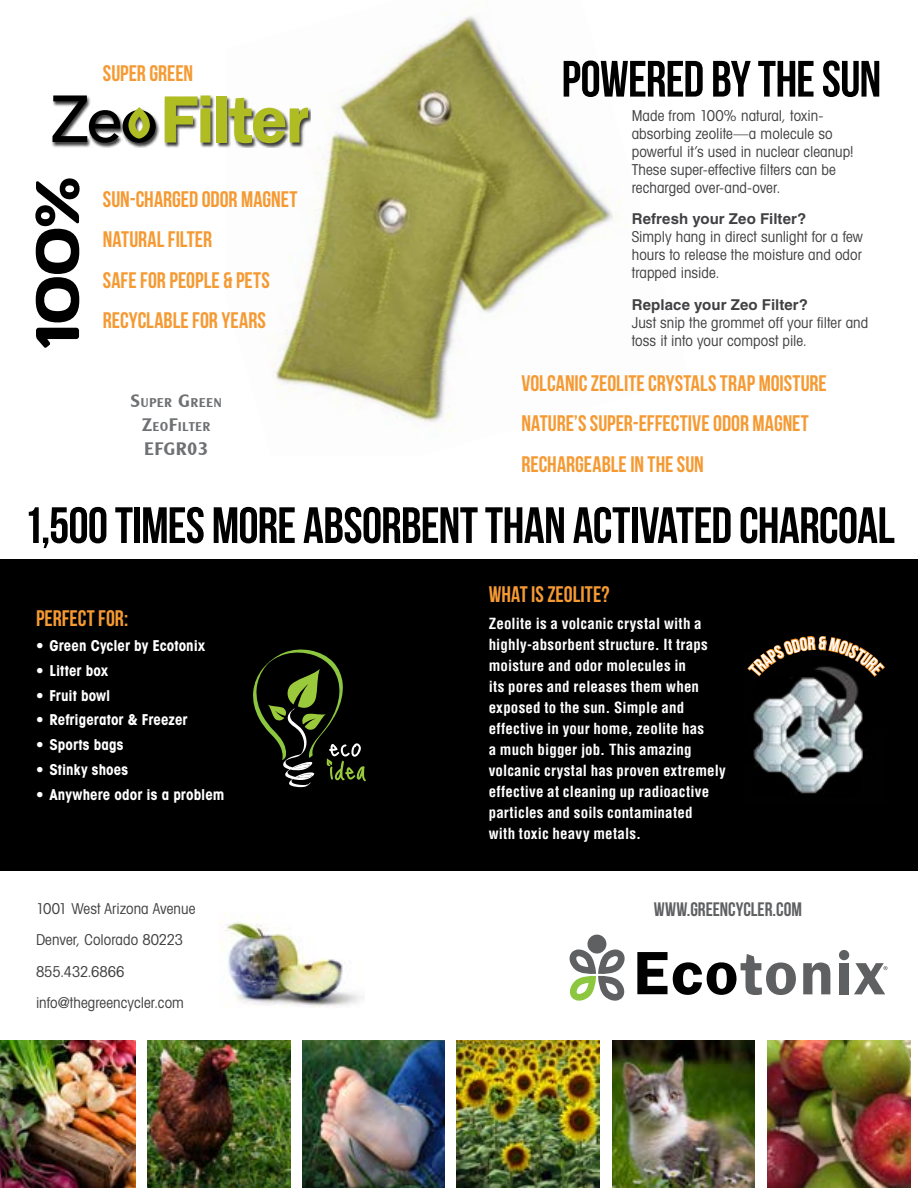
<style>
.page{position:relative;width:918px;height:1188px;background:#fff}
.page>*{position:absolute;margin:0;border:0;box-sizing:border-box;transform-origin:0 0}
.t1{font:61.5px "Days";color:#000}
.t2{font:51px "Bebas Neue";letter-spacing:-.015em;color:#000}
.t3{font:22.5px/40.5px "Bebas Neue";color:#f59a33}
.t4{font:19.5px "Bebas Neue";color:#5f6062}
.t5{font:700 18px "Clearly Gothic";color:#6e7072}
.t6{font:condensed 15px/18px "Avant Garde";letter-spacing:.005em;color:#414042}
.t7{font:700 condensed 15px/21px "Helvetica LT Std";letter-spacing:.01em;color:#fff}
.t8{font:700 condensed 15px "Avant Garde";letter-spacing:.005em;color:#fff}
.t9{font:700 15px "Helvetica LT Std";letter-spacing:.005em;color:#414042}
.t10{font:700 12.6px/24px "Clearly Gothic";letter-spacing:.07em;color:#6e7072;text-align:center}
.s1{font-size:18px}
</style>
<div class="page">
<img style="left:219px;top:916px;width:144px;height:91px">
<img style="left:273px;top:11px;width:346px;height:420px">
<div style="left:52px;top:96px;width:259px;height:52px;background:#000;opacity:.75"></div>
<svg style="left:165px;top:96px;width:46px;height:46px"></svg>
<div style="left:217px;top:96px;width:10px;height:46px;background:#afbc22"></div>
<svg style="left:229px;top:98px;width:79px;height:45px"></svg>
<svg style="left:52px;top:95px;width:104px;height:48px"></svg>
<svg style="left:803px;top:963px;width:27px;height:31px"></svg>
<div style="left:840px;top:963px;width:9px;height:31px;background:#5f6062"></div>
<svg style="left:854px;top:963px;width:34px;height:31px"></svg>
<div style="left:587px;top:935px;width:19px;height:19px;background:#5f6062;border-radius:50%"></div>
<svg style="left:569px;top:949px;width:56px;height:52px"></svg>
<div style="left:839px;top:950px;width:10px;height:10px;background:#5f6062;border-radius:50%"></div>
<svg style="left:637px;top:952px;width:159px;height:43px"></svg>
<div style="left:0;top:559px;width:918px;height:311px;background:#000"></div>
<img style="left:753px;top:693px;width:110px;height:101px">
<svg style="left:253px;top:649px;width:113px;height:138px"></svg>
<img style="left:147px;top:1040px;width:143px;height:148px">
<img style="left:457px;top:1040px;width:142px;height:148px">
<img style="left:768px;top:1040px;width:143px;height:148px">
<img style="left:612px;top:1040px;width:143px;height:148px">
<img style="left:0;top:1040px;width:135px;height:148px">
<img style="left:302px;top:1040px;width:143px;height:148px">
<svg style="left:747px;top:636px;width:138px;height:57px"></svg>
<h3 class="t3" style="left:103px;top:53px;width:92px">SUPER GREEN</h3>
<h1 class="t1" style="left:18px;top:347px;width:172px;rotate:-90deg">100%</h1>
<h3 class="t3" style="left:103px;top:178px;width:196px">SUN-CHARGED ODOR MAGNET<br>NATURAL FILTER<br>SAFE FOR PEOPLE &amp; PETS<br>RECYCLABLE FOR YEARS</h3>
<h2 class="t2" style="left:562px;top:51px;width:321px">POWERED BY THE SUN</h2>
<p class="t6" style="left:632px;top:106px;width:223px">Made from 100% natural, toxin&shy;absorbing zeolite—a molecule so powerful it’s used in nuclear cleanup!<br>These super-effective filters can be recharged over-and-over.</p>
<p class="t9" style="left:632px;top:210px;width:176px">Refresh your Zeo Filter?</p>
<p class="t6" style="left:632px;top:228px;width:233px;text-align:justify">Simply hang in direct sunlight for a few hours to release the moisture and odor trapped inside.</p>
<p class="t9" style="left:632px;top:296px;width:178px">Replace your Zeo Filter?</p>
<p class="t6" style="left:632px;top:313px;width:238px">Just snip the grommet off your filter and toss it into your compost pile.</p>
<h3 class="t3" style="left:521px;top:363px;width:307px">VOLCANIC ZEOLITE CRYSTALS TRAP MOISTURE<br>NATURE’S SUPER-EFFECTIVE ODOR MAGNET<br>RECHARGEABLE IN THE SUN</h3>
<h2 class="t2" style="left:23px;top:497px;width:873px">1,500 TIMES MORE ABSORBENT THAN ACTIVATED CHARCOAL</h2>
<p class="t10" style="left:131px;top:391px;width:92px"><span class="s1">S</span>UPER <span class="s1">G</span>REEN<br><span class="s1">Z</span>EO<span class="s1">F</span>ILTER</p>
<p class="t5" style="left:145px;top:439px;width:65px">EFGR03</p>
<h3 class="t3" style="left:36px;top:598px;width:94px">PERFECT FOR:</h3>
<p class="t8" style="left:36px;top:636px;width:171px">• Green Cycler by Ecotonix</p>
<p class="t8" style="left:36px;top:661px;width:74px">• Litter box</p>
<p class="t8" style="left:36px;top:686px;width:76px">• Fruit bowl</p>
<p class="t8" style="left:36px;top:710px;width:153px">• Refrigerator &amp; Freezer</p>
<p class="t8" style="left:36px;top:735px;width:89px">• Sports bags</p>
<p class="t8" style="left:36px;top:760px;width:94px">• Stinky shoes</p>
<p class="t8" style="left:36px;top:785px;width:190px">• Anywhere odor is a problem</p>
<p class="t6" style="left:36px;top:892px;width:161px;line-height:31.5px">1001 West Arizona Avenue<br>Denver, Colorado 80223<br>855.432.6866 info@thegreencycler.com</p>
<h3 class="t3" style="left:489px;top:573px;width:122px">WHAT IS ZEOLITE?</h3>
<p class="t7" style="left:489px;top:613px;width:239px">Zeolite is a volcanic crystal with a highly-absorbent structure. It traps moisture and odor molecules in<br>its pores and releases them when exposed to the sun. Simple and effective in your home, zeolite has<br>a much bigger job. This amazing volcanic crystal has proven extremely effective at cleaning up radioactive particles and soils contaminated<br>with toxic heavy metals.</p>
<h3 class="t4" style="left:654px;top:898px;width:150px">WWW.GREENCYCLER.COM</h3>
</div>
